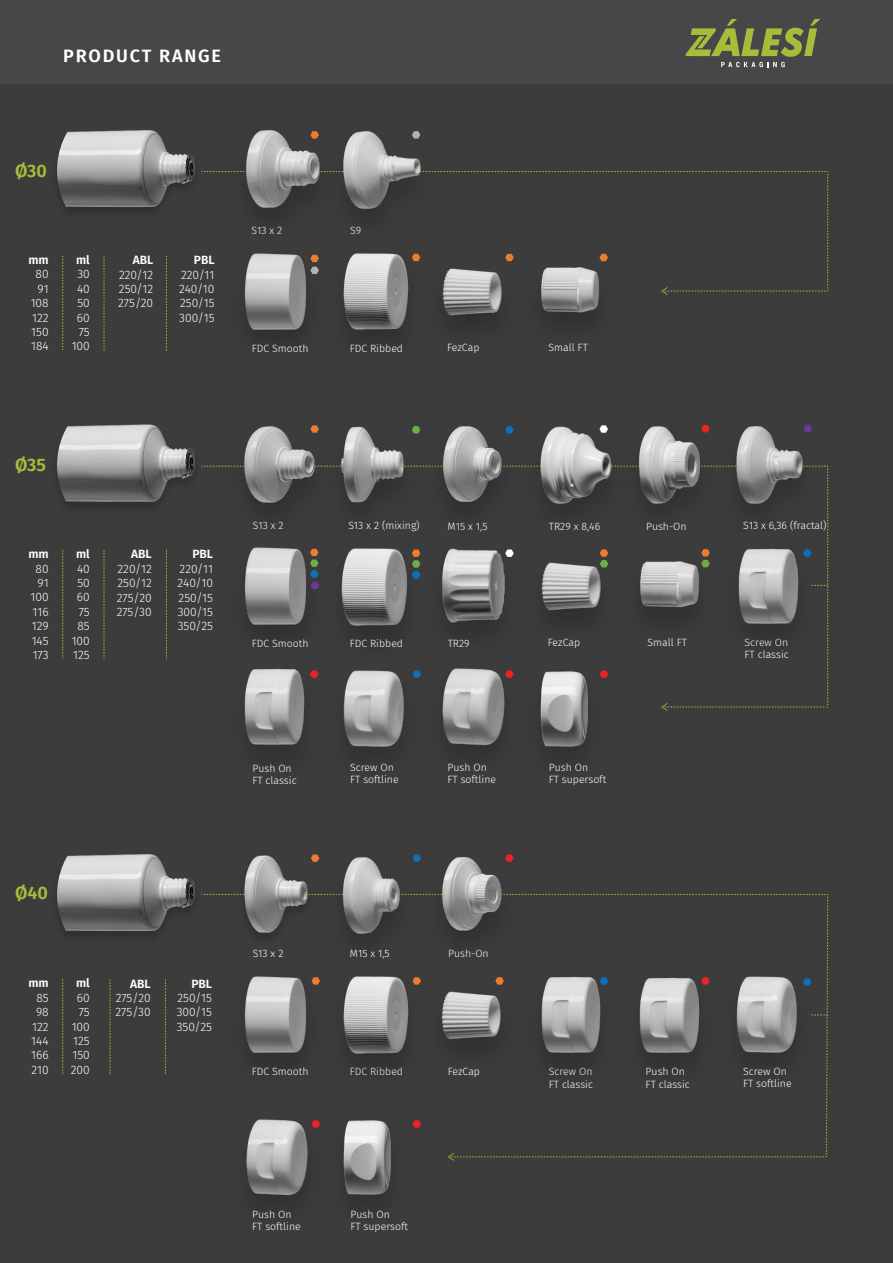
<style>
.page{position:relative;width:893px;height:1263px;background:#454749}
.page>*{position:absolute;margin:0;border:0;box-sizing:border-box;transform-origin:0 0}
.t1{font:600 18px "Fira Sans";letter-spacing:.1em;color:#fff}
.t2{font:600 18px "Fira Sans";color:#a7bd39}
.t3{font:300 12px/14.4px "Fira Sans";color:#fff;text-align:center}
.t4{font:600 12px "Fira Sans";color:#fff}
.t5{font:300 10.5px/12.6px "Fira Sans";color:#fff}
</style>
<div class="page">
<div style="left:0;top:84px;width:892px;height:295px;background:#3c3c3d"></div>
<img style="left:244px;top:295px;width:69px;height:37px">
<img style="left:341px;top:295px;width:72px;height:36px">
<img style="left:443px;top:295px;width:59px;height:27px">
<img style="left:57px;top:130px;width:138px;height:80px">
<svg style="left:685px;top:19px;width:135px;height:48px"></svg>
<div style="left:0;top:378px;width:892px;height:447px;background:#3c3c3d"></div>
<img style="left:57px;top:424px;width:138px;height:81px">
<svg style="left:62px;top:550px;width:1px;height:109px"></svg>
<svg style="left:104px;top:550px;width:1px;height:109px"></svg>
<img style="left:341px;top:426px;width:73px;height:40px">
<div style="left:0;top:825px;width:892px;height:438px;background:#3c3c3d"></div>
<img style="left:57px;top:854px;width:138px;height:81px">
<svg style="left:62px;top:979px;width:1px;height:95px"></svg>
<svg style="left:110px;top:979px;width:1px;height:95px"></svg>
<img style="left:345px;top:131px;width:76px;height:40px">
<img style="left:541px;top:295px;width:58px;height:25px">
<img style="left:736px;top:426px;width:78px;height:40px">
<img style="left:539px;top:426px;width:74px;height:40px">
<img style="left:635px;top:426px;width:79px;height:40px">
<img style="left:240px;top:711px;width:67px;height:36px">
<img style="left:339px;top:711px;width:71px;height:36px">
<img style="left:438px;top:711px;width:72px;height:35px">
<img style="left:536px;top:711px;width:57px;height:36px">
<img style="left:342px;top:857px;width:71px;height:37px">
<img style="left:242px;top:1161px;width:72px;height:35px">
<img style="left:339px;top:1161px;width:57px;height:35px">
<svg style="left:62px;top:256px;width:1px;height:94px"></svg>
<svg style="left:104px;top:256px;width:1px;height:95px"></svg>
<svg style="left:166px;top:256px;width:1px;height:95px"></svg>
<svg style="left:166px;top:550px;width:1px;height:109px"></svg>
<svg style="left:165px;top:979px;width:1px;height:95px"></svg>
<img style="left:244px;top:856px;width:64px;height:38px">
<img style="left:442px;top:858px;width:60px;height:36px">
<img style="left:245px;top:426px;width:70px;height:40px">
<img style="left:417px;top:426px;width:109px;height:40px">
<img style="left:443px;top:427px;width:58px;height:39px">
<img style="left:246px;top:131px;width:73px;height:40px">
<svg style="left:310px;top:131px;width:9px;height:8px"></svg>
<svg style="left:412px;top:131px;width:8px;height:8px"></svg>
<svg style="left:803px;top:425px;width:9px;height:7px"></svg>
<svg style="left:412px;top:426px;width:8px;height:7px"></svg>
<svg style="left:701px;top:425px;width:9px;height:7px"></svg>
<svg style="left:599px;top:425px;width:9px;height:8px"></svg>
<svg style="left:505px;top:426px;width:9px;height:7px"></svg>
<svg style="left:201px;top:171px;width:627px;height:124px"></svg>
<svg style="left:310px;top:425px;width:9px;height:8px"></svg>
<svg style="left:201px;top:466px;width:627px;height:245px"></svg>
<svg style="left:413px;top:854px;width:8px;height:8px"></svg>
<svg style="left:505px;top:854px;width:9px;height:8px"></svg>
<svg style="left:311px;top:854px;width:8px;height:8px"></svg>
<svg style="left:201px;top:894px;width:627px;height:267px"></svg>
<h1 class="t1" style="left:63px;top:41px;width:159px">PRODUCT RANGE</h1>
<h1 class="t2" style="left:15px;top:156px;width:33px">Ø30</h1>
<p class="t4" style="left:28px;top:250px;width:22px">mm</p>
<p class="t3" style="left:31px;top:267px;width:20px">80<br>91<br>108<br>122<br>150<br>184</p>
<p class="t4" style="left:76px;top:250px;width:15px">ml</p>
<p class="t3" style="left:72px;top:267px;width:20px">30<br>40<br>50<br>60<br>75<br>100</p>
<p class="t4" style="left:133px;top:250px;width:22px">ABL</p>
<p class="t3" style="left:118px;top:267px;width:36px;text-align:justify">220/12<br>250/12<br>275/20</p>
<p class="t4" style="left:194px;top:250px;width:22px">PBL</p>
<p class="t3" style="left:179px;top:267px;width:37px;text-align:justify">220/11<br>240/10<br>250/15<br>300/15</p>
<p class="t5" style="left:252px;top:224px;width:32px">S13 x 2</p>
<p class="t5" style="left:350px;top:224px;width:12px">S9</p>
<p class="t5" style="left:252px;top:342px;width:58px">FDC Smooth</p>
<p class="t5" style="left:350px;top:342px;width:55px">FDC Ribbed</p>
<p class="t5" style="left:447px;top:341px;width:34px">FezCap</p>
<p class="t5" style="left:548px;top:341px;width:41px">Small FT</p>
<h1 class="t2" style="left:15px;top:450px;width:32px">Ø35</h1>
<p class="t4" style="left:28px;top:544px;width:22px">mm</p>
<p class="t3" style="left:31px;top:561px;width:20px">80<br>91<br>100<br>116<br>129<br>145<br>173</p>
<p class="t4" style="left:76px;top:544px;width:15px">ml</p>
<p class="t3" style="left:72px;top:561px;width:20px">40<br>50<br>60<br>75<br>85<br>100<br>125</p>
<p class="t4" style="left:131px;top:544px;width:22px">ABL</p>
<p class="t3" style="left:117px;top:561px;width:37px;text-align:justify">220/12<br>250/12<br>275/20<br>275/30</p>
<p class="t4" style="left:192px;top:544px;width:22px">PBL</p>
<p class="t3" style="left:178px;top:561px;width:37px;text-align:justify">220/11<br>240/10<br>250/15<br>300/15<br>350/25</p>
<p class="t5" style="left:253px;top:519px;width:32px">S13 x 2</p>
<p class="t5" style="left:348px;top:519px;width:73px">S13 x 2 (mixing)</p>
<p class="t5" style="left:448px;top:520px;width:41px">M15 x 1,5</p>
<p class="t5" style="left:743px;top:519px;width:85px">S13 x 6,36 (fractal)</p>
<p class="t5" style="left:549px;top:520px;width:53px">TR29 x 8,46</p>
<p class="t5" style="left:646px;top:520px;width:42px">Push-On</p>
<p class="t5" style="left:252px;top:637px;width:58px">FDC Smooth</p>
<p class="t5" style="left:548px;top:636px;width:34px">FezCap</p>
<p class="t5" style="left:350px;top:637px;width:55px">FDC Ribbed</p>
<p class="t5" style="left:448px;top:637px;width:23px">TR29</p>
<p class="t5" style="left:648px;top:636px;width:41px">Small FT</p>
<p class="t5" style="left:745px;top:636px;width:46px">Screw On<br>FT classic</p>
<h1 class="t2" style="left:15px;top:878px;width:34px">Ø40</h1>
<p class="t4" style="left:28px;top:973px;width:22px">mm</p>
<p class="t3" style="left:31px;top:990px;width:19px">85<br>98<br>122<br>144<br>166<br>210</p>
<p class="t4" style="left:76px;top:973px;width:15px">ml</p>
<p class="t3" style="left:71px;top:990px;width:20px;text-align:right">60<br>75<br>100<br>125<br>150<br>200</p>
<p class="t4" style="left:130px;top:974px;width:22px">ABL</p>
<p class="t3" style="left:116px;top:991px;width:37px;text-align:left">275/20<br>275/30</p>
<p class="t4" style="left:191px;top:974px;width:22px">PBL</p>
<p class="t3" style="left:177px;top:991px;width:37px;text-align:justify">250/15<br>300/15<br>350/25</p>
<p class="t5" style="left:252px;top:761px;width:46px">Push On<br>FT classic</p>
<p class="t5" style="left:350px;top:760px;width:50px">Screw On<br>FT softline</p>
<p class="t5" style="left:447px;top:760px;width:50px">Push On<br>FT softline</p>
<p class="t5" style="left:549px;top:760px;width:59px">Push On<br>FT supersoft</p>
<p class="t5" style="left:253px;top:947px;width:32px">S13 x 2</p>
<p class="t5" style="left:350px;top:947px;width:41px">M15 x 1,5</p>
<p class="t5" style="left:448px;top:947px;width:42px">Push-On</p>
<p class="t5" style="left:252px;top:1065px;width:58px">FDC Smooth</p>
<p class="t5" style="left:350px;top:1065px;width:55px">FDC Ribbed</p>
<p class="t5" style="left:448px;top:1065px;width:34px">FezCap</p>
<p class="t5" style="left:549px;top:1065px;width:46px">Screw On<br>FT classic</p>
<p class="t5" style="left:646px;top:1065px;width:46px">Push On<br>FT classic</p>
<p class="t5" style="left:743px;top:1065px;width:50px">Screw On<br>FT softline</p>
<p class="t5" style="left:252px;top:1207px;width:50px">Push On<br>FT softline</p>
<p class="t5" style="left:350px;top:1207px;width:59px">Push On<br>FT supersoft</p>
</div>
